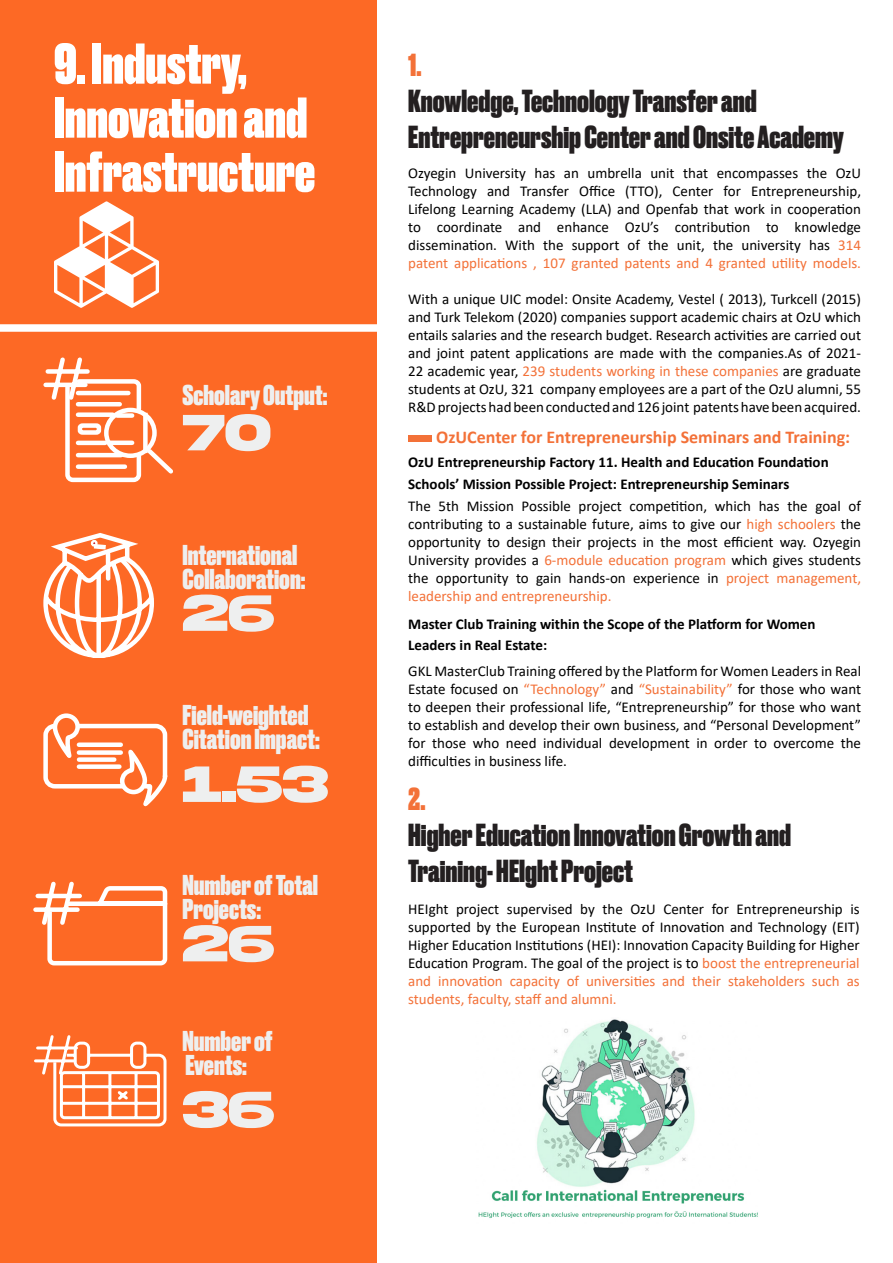
<style>
.page{position:relative;width:893px;height:1263px;background:#fff}
.page>*{position:absolute;margin:0;border:0;box-sizing:border-box;transform-origin:0 0}
.t1{font:800 54px/54px "Druk";color:#fff}
.t2{font:700 54px "Akira Expanded Super";color:#eeefef}
.t3{font:800 30px/36px "Druk";color:#231f20}
.t4{font:800 30px "Druk";color:#f37138}
.t5{font:800 27px/24px "Druk";color:#eeefef}
.t6{font:700 18px "Calibri";color:#f37138}
.t7{font:15px/18px "Calibri";color:#000;text-align:justify}
.t8{font:700 15px/21.6px "Calibri";color:#000001}
.s1{color:#f37138}
</style>
<div class="page">
<div style="left:0;top:0;width:376px;height:1263px;background:#fd6925"></div>
<svg style="left:43px;top:357px;width:130px;height:126px"></svg>
<svg style="left:43px;top:533px;width:125px;height:274px"></svg>
<div style="left:79px;top:742px;width:42px;height:5px;background:#fff"></div>
<div style="left:79px;top:750px;width:42px;height:5px;background:#fff"></div>
<div style="left:79px;top:757px;width:35px;height:5px;background:#fff"></div>
<div style="left:79px;top:764px;width:40px;height:5px;background:#fff"></div>
<div style="left:0;top:324px;width:400px;height:8px;background:#fff"></div>
<svg style="left:33px;top:881px;width:135px;height:85px"></svg>
<svg style="left:34px;top:1035px;width:133px;height:92px"></svg>
<svg style="left:54px;top:201px;width:105px;height:107px"></svg>
<div style="left:408px;top:435px;width:24px;height:7px;background:#f37138"></div>
<img style="left:478px;top:1019px;width:280px;height:200px">
<p class="t1" style="left:54px;top:34px;width:263px">9. Industry,<br>Innovation and<br>Infrastructure</p>
<p class="t5" style="left:182px;top:382px;width:147px">Scholary Output:</p>
<p class="t2" style="left:182px;top:407px;width:90px">70</p>
<p class="t5" style="left:182px;top:541px;width:125px">International<br>Collaboration:</p>
<p class="t2" style="left:182px;top:588px;width:94px">26</p>
<p class="t5" style="left:182px;top:702px;width:139px">Field-weighted<br>Citation Impact:</p>
<p class="t2" style="left:182px;top:759px;width:147px">1.53</p>
<p class="t5" style="left:182px;top:872px;width:137px">Number of Total</p>
<p class="t5" style="left:182px;top:896px;width:80px">Projects:</p>
<p class="t2" style="left:182px;top:918px;width:94px">26</p>
<p class="t5" style="left:182px;top:1027px;width:92px">Number of</p>
<p class="t5" style="left:185px;top:1051px;width:63px">Events:</p>
<p class="t2" style="left:182px;top:1084px;width:94px">36</p>
<p class="t4" style="left:408px;top:44px;width:15px">1.</p>
<p class="t3" style="left:408px;top:82px;width:437px">Knowledge, Technology Transfer and<br>Entrepreneurship Center and Onsite Academy</p>
<p class="t7" style="left:408px;top:164px;width:454px">Ozyegin University has an umbrella unit that encompasses the OzU Technology and Transfer Office (TTO), Center for Entrepreneurship, Lifelong Learning Academy (LLA) and Openfab that work in cooperation to coordinate and enhance OzU’s contribution to knowledge dissemination. With the support of the unit, the university has <span class="s1">314 patent applications , 107 granted patents and 4 granted utility models.</span></p>
<p class="t7" style="left:408px;top:290px;width:454px">With a unique UIC model: Onsite Academy, Vestel ( 2013), Turkcell (2015) and Turk Telekom (2020) companies support academic chairs at OzU which entails salaries and the research budget. Research activities are carried out and joint patent applications are made with the companies.As of 2021- 22 academic year, <span class="s1">239 students working in these companies</span> are graduate students at OzU, 321 company employees are a part of the OzU alumni, 55<br>R&amp;D projects had been conducted and 126 joint patents have been acquired.</p>
<p class="t6" style="left:436px;top:424px;width:415px">OzUCenter for Entrepreneurship Seminars and Training:</p>
<p class="t8" style="left:408px;top:451px;width:422px">OzU Entrepreneurship Factory 11. Health and Education Foundation<br>Schools’ Mission Possible Project: Entrepreneurship Seminars</p>
<p class="t7" style="left:408px;top:496px;width:454px">The 5th Mission Possible project competition, which has the goal of contributing to a sustainable future, aims to give our <span class="s1">high schoolers</span> the opportunity to design their projects in the most efficient way. Ozyegin University provides a <span class="s1">6-module education program</span> which gives students the opportunity to gain hands-on experience in <span class="s1">project management, leadership and entrepreneurship.</span></p>
<p class="t8" style="left:408px;top:612px;width:409px">Master Club Training within the Scope of the Platform for Women<br>Leaders in Real Estate:</p>
<p class="t7" style="left:408px;top:661px;width:454px">GKL MasterClub Training offered by the Platform for Women Leaders in Real Estate focused on <span class="s1">“Technology”</span> and <span class="s1">“Sustainability”</span> for those who want to deepen their professional life, “Entrepreneurship” for those who want to establish and develop their own business, and “Personal Development” for those who need individual development in order to overcome the difficulties in business life.</p>
<p class="t4" style="left:408px;top:778px;width:19px">2.</p>
<p class="t3" style="left:408px;top:815px;width:384px">Higher Education Innovation Growth and<br>Training- HEIght Project</p>
<p class="t7" style="left:408px;top:899px;width:453px">HEIght project supervised by the OzU Center for Entrepreneurship is supported by the European Institute of Innovation and Technology (EIT)<br>Higher Education Institutions (HEI): Innovation Capacity Building for Higher Education Program. The goal of the project is to <span class="s1">boost the entrepreneurial and innovation capacity of universities and their stakeholders such as students, faculty, staff and alumni.</span></p>
</div>
